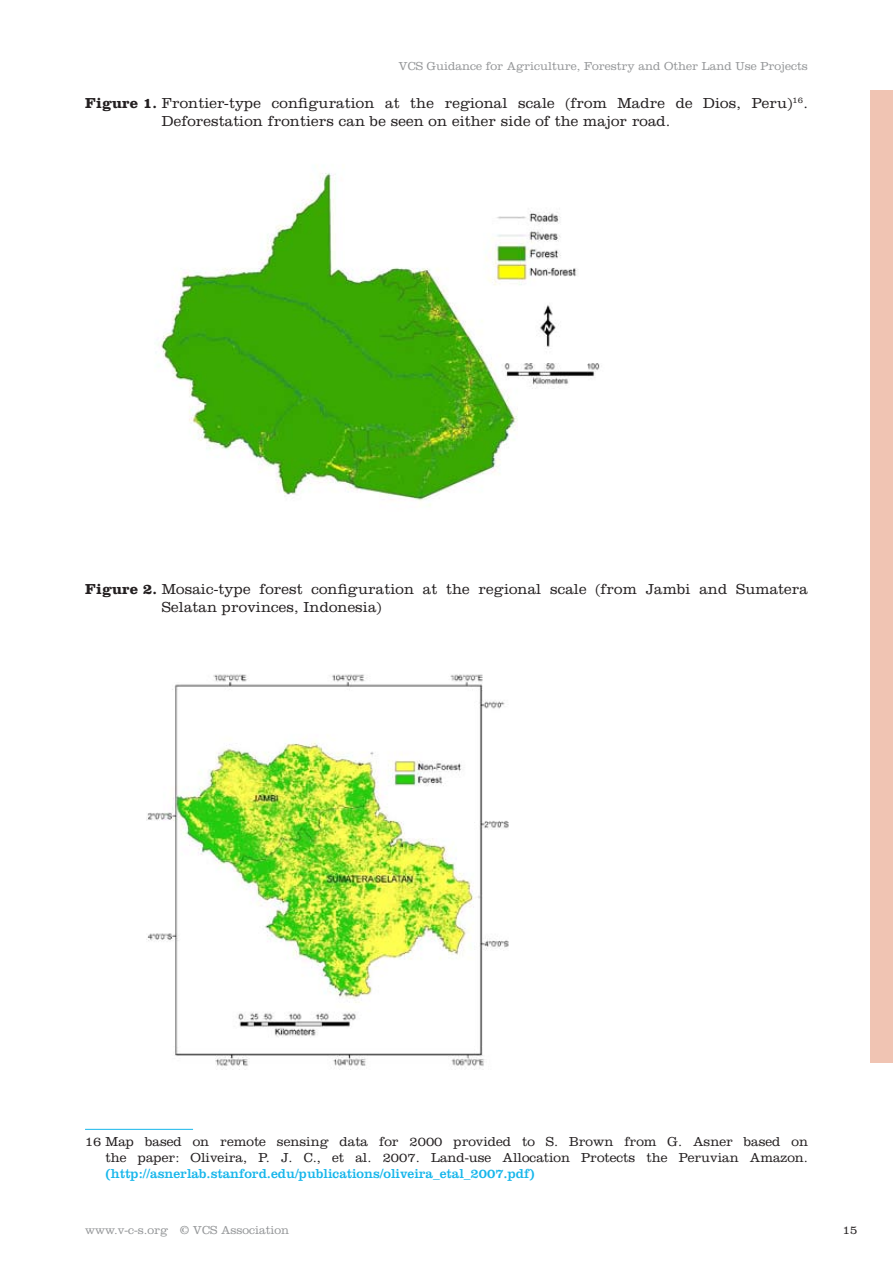
<style>
.page{position:relative;width:893px;height:1263px;background:#fff}
.page>*{position:absolute;margin:0;border:0;box-sizing:border-box;transform-origin:0 0}
.t1{font:300 15px/18px "Clarendon";letter-spacing:.01em;color:#231f20}
.t2{font:300 13.5px/16.2px "Clarendon";color:#231f20;text-align:right}
.t3{font:13.5px "Clarendon";color:#16b6eb}
.t4{font:300 12px "Clarendon";color:#949698}
.t5{font:300 12px "Clarendon";color:#231f20}
.s1{font-weight:700}
.s2{font-weight:400}
</style>
<div class="page">
<hr style="left:85px;top:1129px;width:108px;height:1px;background:#16b6eb">
<img style="left:158px;top:173px;width:442px;height:333px">
<img style="left:146px;top:674px;width:363px;height:393px">
<div style="left:870px;top:90px;width:23px;height:972px;background:#f0c4b3"></div>
<p class="t4" style="left:399px;top:59px;width:411px">VCS Guidance for Agriculture, Forestry and Other Land Use Projects</p>
<p class="t1" style="left:162px;top:94px;width:647px;text-indent:-77px"><span class="s1">Figure 1.</span> Frontier-type configuration at the regional scale (from Madre de Dios, Peru)<sup>16</sup>.<br>Deforestation frontiers can be seen on either side of the major road.</p>
<p class="t1" style="left:162px;top:580px;width:647px;text-indent:-77px"><span class="s1">Figure 2.</span> Mosaic-type forest configuration at the regional scale (from Jambi and Sumatera<br>Selatan provinces, Indonesia)</p>
<p class="t2" style="left:85px;top:1133px;width:724px">16 Map based on remote sensing data for 2000 provided to S. Brown from G. Asner based on the paper: Oliveira, P. J. C., et al. 2007. Land-use Allocation Protects the Peruvian Amazon.</p>
<p class="t3" style="left:106px;top:1165px;width:431px">(http://asnerlab.stanford.edu/publications/oliveira_etal_2007.pdf)</p>
<p class="t4" style="left:85px;top:1223px;width:206px">www.v-c-s.org <span class="s2">©</span> VCS Association</p>
<p class="t5" style="left:843px;top:1223px;width:16px">15</p>
</div>
